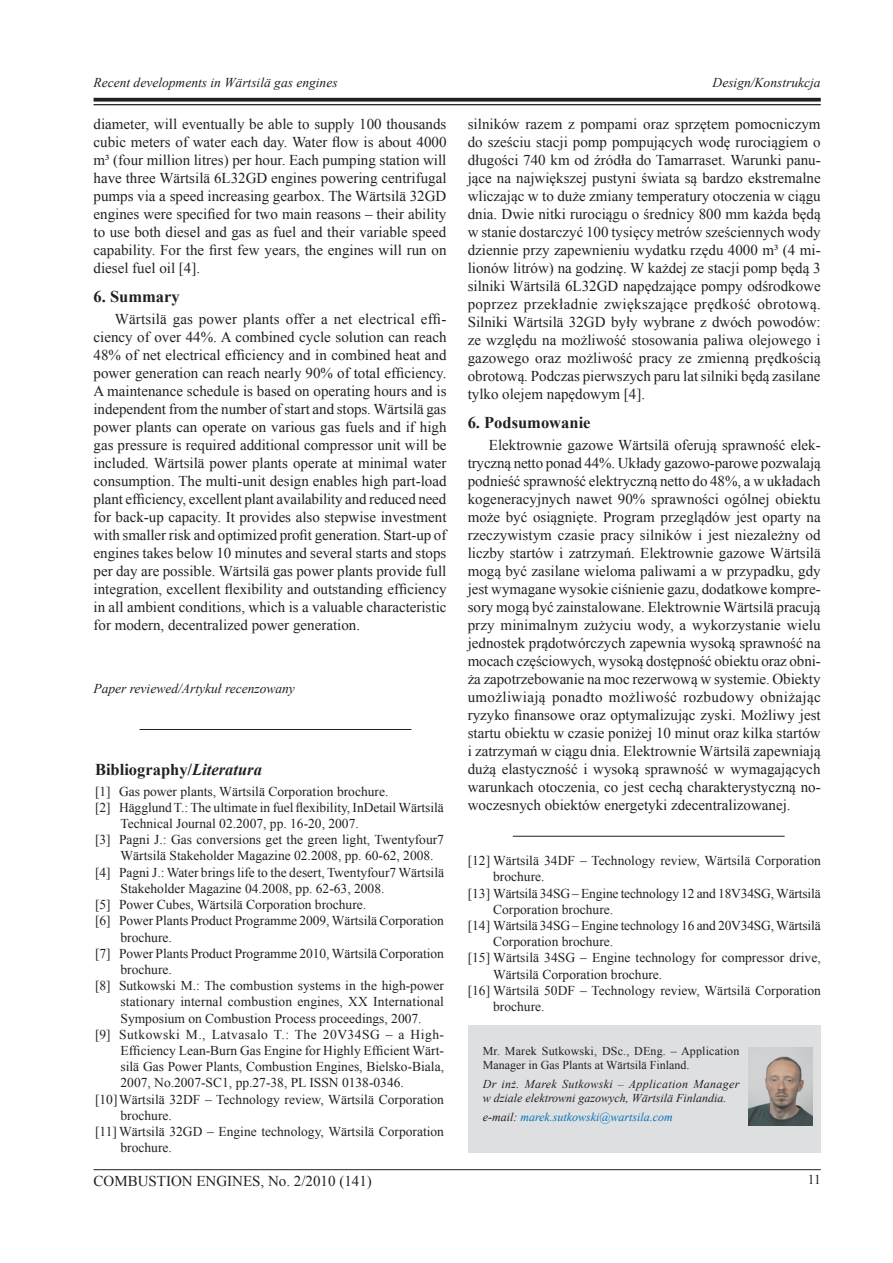
<style>
.page{position:relative;width:893px;height:1263px;background:#fff}
.page>*{position:absolute;margin:0;border:0;box-sizing:border-box;transform-origin:0 0}
.Art-Wstep_GB{font:700 16.5px "Times New Roman";color:#231f20}
.Art-Wstep{font:700 16.5px "Times New Roman";color:#231f20}
.Art-Tekst{font:15px/18px "Times New Roman";color:#231f20;text-align:justify}
.Art-Tekst_GB{font:15px/18px "Times New Roman";color:#231f20;text-align:justify}
.Art-Literat_10{font:13.5px/16.2px "Times New Roman";color:#231f20}
.Nagl_strony_L{font:italic 13.5px "Times New Roman";color:#231f20}
.Art-Text-0{font:italic 13.5px "Times New Roman";color:#231f20}
.Art-Odnosnik-GB{font:italic 12px/14.4px "Times New Roman";color:#231f20}
.Art-Odnosnik{font:12px/14.4px "Times New Roman";letter-spacing:.005em;color:#231f20}
.Art-Odnosnik-GB-2{font:italic 12px "Times New Roman";color:#0072bc}
.s1{font-style:italic}
.s2{color:#231f20}
</style>
<div class="page">
<hr style="left:94px;top:1169px;width:727px;height:1px;background:#231f20">
<svg style="left:94px;top:98px;width:727px;height:4px;background:#3a3738"></svg>
<hr style="left:94px;top:104px;width:727px;height:1px;background:#231f20">
<div style="left:468px;top:1025px;width:353px;height:127px;background:#dedfe1"></div>
<hr style="left:140px;top:729px;width:271px;height:1px;background:#231f20">
<img style="left:748px;top:1047px;width:64px;height:78px">
<hr style="left:513px;top:836px;width:272px;height:1px;background:#231f20">
<p class="Nagl_strony_L" style="left:94px;top:73px;width:246px">Recent developments in Wärtsilä gas engines</p>
<p class="Nagl_strony_L" style="left:713px;top:73px;width:109px">Design/Konstrukcja</p>
<p class="Art-Tekst_GB" style="left:94px;top:115px;width:354px">diameter, will eventually be able to supply 100 thousands cubic meters of water each day. Water flow is about 4000 m³ (four million litres) per hour. Each pumping station will have three Wärtsilä 6L32GD engines powering centrifugal pumps via a speed increasing gearbox. The Wärtsilä 32GD engines were specified for two main reasons – their ability to use both diesel and gas as fuel and their variable speed capability. For the first few years, the engines will run on diesel fuel oil [4].</p>
<p class="Art-Wstep_GB" style="left:94px;top:285px;width:88px">6. Summary</p>
<p class="Art-Tekst_GB" style="left:94px;top:310px;width:354px;text-indent:21px">Wärtsilä gas power plants offer a net electrical effi&shy;ciency of over 44%. A combined cycle solution can reach 48% of net electrical efficiency and in combined heat and power generation can reach nearly 90% of total efficiency.<br>A maintenance schedule is based on operating hours and is independent from the number of start and stops. Wärtsilä gas power plants can operate on various gas fuels and if high gas pressure is required additional compressor unit will be included. Wärtsilä power plants operate at minimal water consumption. The multi-unit design enables high part-load plant efficiency, excellent plant availability and reduced need for back-up capacity. It provides also stepwise investment with smaller risk and optimized profit generation. Start-up of engines takes below 10 minutes and several starts and stops per day are possible. Wärtsilä gas power plants provide full integration, excellent flexibility and outstanding efficiency in all ambient conditions, which is a valuable characteristic for modern, decentralized power generation.</p>
<p class="Art-Text-0" style="left:94px;top:679px;width:203px">Paper reviewed/Artykuł recenzowany</p>
<p class="Art-Wstep_GB" style="left:95px;top:758px;width:168px">Bibliography/<span class="s1">Literatura</span></p>
<p class="Art-Literat_10" style="left:95px;top:783px;width:295px">[1] Gas power plants, Wärtsilä Corporation brochure.</p>
<p class="Art-Literat_10" style="left:121px;top:799px;width:325px;text-indent:-26px">[2] Hägglund T.: The ultimate in fuel flexibility, InDetail Wärtsilä<br>Technical Journal 02.2007, pp. 16-20, 2007.</p>
<p class="Art-Literat_10" style="left:121px;top:831px;width:325px;text-indent:-26px">[3] Pagni J.: Gas conversions get the green light, Twentyfour7<br>Wärtsilä Stakeholder Magazine 02.2008, pp. 60-62, 2008.</p>
<p class="Art-Literat_10" style="left:121px;top:864px;width:325px;text-indent:-26px">[4] Pagni J.: Water brings life to the desert, Twentyfour7 Wärtsilä<br>Stakeholder Magazine 04.2008, pp. 62-63, 2008.</p>
<p class="Art-Literat_10" style="left:95px;top:896px;width:273px">[5] Power Cubes, Wärtsilä Corporation brochure.</p>
<p class="Art-Literat_10" style="left:121px;top:912px;width:325px;text-indent:-26px">[6] Power Plants Product Programme 2009, Wärtsilä Corporation brochure.</p>
<p class="Art-Literat_10" style="left:121px;top:945px;width:325px;text-indent:-26px">[7] Power Plants Product Programme 2010, Wärtsilä Corporation brochure.</p>
<p class="Art-Literat_10" style="left:121px;top:977px;width:325px;text-align:justify;text-indent:-26px">[8] Sutkowski M.: The combustion systems in the high-power stationary internal combustion engines, XX International Symposium on Combustion Process proceedings, 2007.</p>
<p class="Art-Literat_10" style="left:121px;top:1026px;width:325px;text-align:justify;text-indent:-26px">[9] Sutkowski M., Latvasalo T.: The 20V34SG – a High-Efficiency Lean-Burn Gas Engine for Highly Efficient Wärt&shy;silä Gas Power Plants, Combustion Engines, Bielsko-Biala, 2007, No.2007-SC1, pp.27-38, PL ISSN 0138-0346.</p>
<p class="Art-Literat_10" style="left:121px;top:1091px;width:325px;text-indent:-26px">[10]Wärtsilä 32DF – Technology review, Wärtsilä Corporation brochure.</p>
<p class="Art-Literat_10" style="left:121px;top:1123px;width:325px;text-indent:-26px">[11]Wärtsilä 32GD – Engine technology, Wärtsilä Corporation brochure.</p>
<p class="Art-Tekst" style="left:468px;top:115px;width:355px">silników razem z pompami oraz sprzętem pomocniczym do sześciu stacji pomp pompujących wodę rurociągiem o długości 740 km od źródła do Tamarraset. Warunki panu&shy;jące na największej pustyni świata są bardzo ekstremalne wliczając w to duże zmiany temperatury otoczenia w ciągu dnia. Dwie nitki rurociągu o średnicy 800 mm każda będą w stanie dostarczyć 100 tysięcy metrów sześciennych wody dziennie przy zapewnieniu wydatku rzędu 4000 m³ (4 mi&shy;lionów litrów) na godzinę. W każdej ze stacji pomp będą 3 silniki Wärtsilä 6L32GD napędzające pompy odśrodkowe poprzez przekładnie zwiększające prędkość obrotową.<br>Silniki Wärtsilä 32GD były wybrane z dwóch powodów: ze względu na możliwość stosowania paliwa olejowego i gazowego oraz możliwość pracy ze zmienną prędkością obrotową. Podczas pierwszych paru lat silniki będą zasilane tylko olejem napędowym [4].</p>
<p class="Art-Wstep" style="left:468px;top:411px;width:124px">6. Podsumowanie</p>
<p class="Art-Tekst" style="left:468px;top:436px;width:355px;text-indent:21px">Elektrownie gazowe Wärtsilä oferują sprawność elek&shy;tryczną netto ponad 44%. Układy gazowo-parowe pozwalają podnieść sprawność elektryczną netto do 48%, a w układach kogeneracyjnych nawet 90% sprawności ogólnej obiektu może być osiągnięte. Program przeglądów jest oparty na rzeczywistym czasie pracy silników i jest niezależny od liczby startów i zatrzymań. Elektrownie gazowe Wärtsilä mogą być zasilane wieloma paliwami a w przypadku, gdy jest wymagane wysokie ciśnienie gazu, dodatkowe kompre&shy;sory mogą być zainstalowane. Elektrownie Wärtsilä pracują przy minimalnym zużyciu wody, a wykorzystanie wielu jednostek prądotwórczych zapewnia wysoką sprawność na mocach częściowych, wysoką dostępność obiektu oraz obni&shy;ża zapotrzebowanie na moc rezerwową w systemie. Obiekty umożliwiają ponadto możliwość rozbudowy obniżając ryzyko finansowe oraz optymalizując zyski. Możliwy jest startu obiektu w czasie poniżej 10 minut oraz kilka startów i zatrzymań w ciągu dnia. Elektrownie Wärtsilä zapewniają dużą elastyczność i wysoką sprawność w wymagających warunkach otoczenia, co jest cechą charakterystyczną no&shy;woczesnych obiektów energetyki zdecentralizowanej.</p>
<p class="Art-Literat_10" style="left:493px;top:852px;width:329px;text-indent:-26px">[12] Wärtsilä 34DF – Technology review, Wärtsilä Corporation brochure.</p>
<p class="Art-Literat_10" style="left:493px;top:885px;width:329px;text-indent:-26px">[13] Wärtsilä 34SG – Engine technology 12 and 18V34SG, Wärtsilä<br>Corporation brochure.</p>
<p class="Art-Literat_10" style="left:493px;top:917px;width:329px;text-indent:-26px">[14] Wärtsilä 34SG – Engine technology 16 and 20V34SG, Wärtsilä<br>Corporation brochure.</p>
<p class="Art-Literat_10" style="left:493px;top:949px;width:329px;text-indent:-26px">[15] Wärtsilä 34SG – Engine technology for compressor drive,<br>Wärtsilä Corporation brochure.</p>
<p class="Art-Literat_10" style="left:493px;top:982px;width:329px;text-indent:-26px">[16] Wärtsilä 50DF – Technology review, Wärtsilä Corporation brochure.</p>
<p class="Art-Odnosnik" style="left:483px;top:1043px;width:258px">Mr. Marek Sutkowski, DSc., DEng. – Application<br>Manager in Gas Plants at Wärtsilä Finland.</p>
<p class="Art-Odnosnik-GB" style="left:483px;top:1076px;width:258px">Dr inż. Marek Sutkowski – Application Manager w dziale elektrowni gazowych, Wärtsilä Finlandia.</p>
<p class="Art-Odnosnik-GB-2" style="left:483px;top:1109px;width:192px"><span class="s2">e-mail:</span> marek.sutkowski@wartsila.com</p>
<p class="Art-Tekst" style="left:94px;top:1171px;width:280px">COMBUSTION ENGINES, No. 2/2010 (141)</p>
<p class="Art-Literat_10" style="left:808px;top:1171px;width:15px">11</p>
</div>
